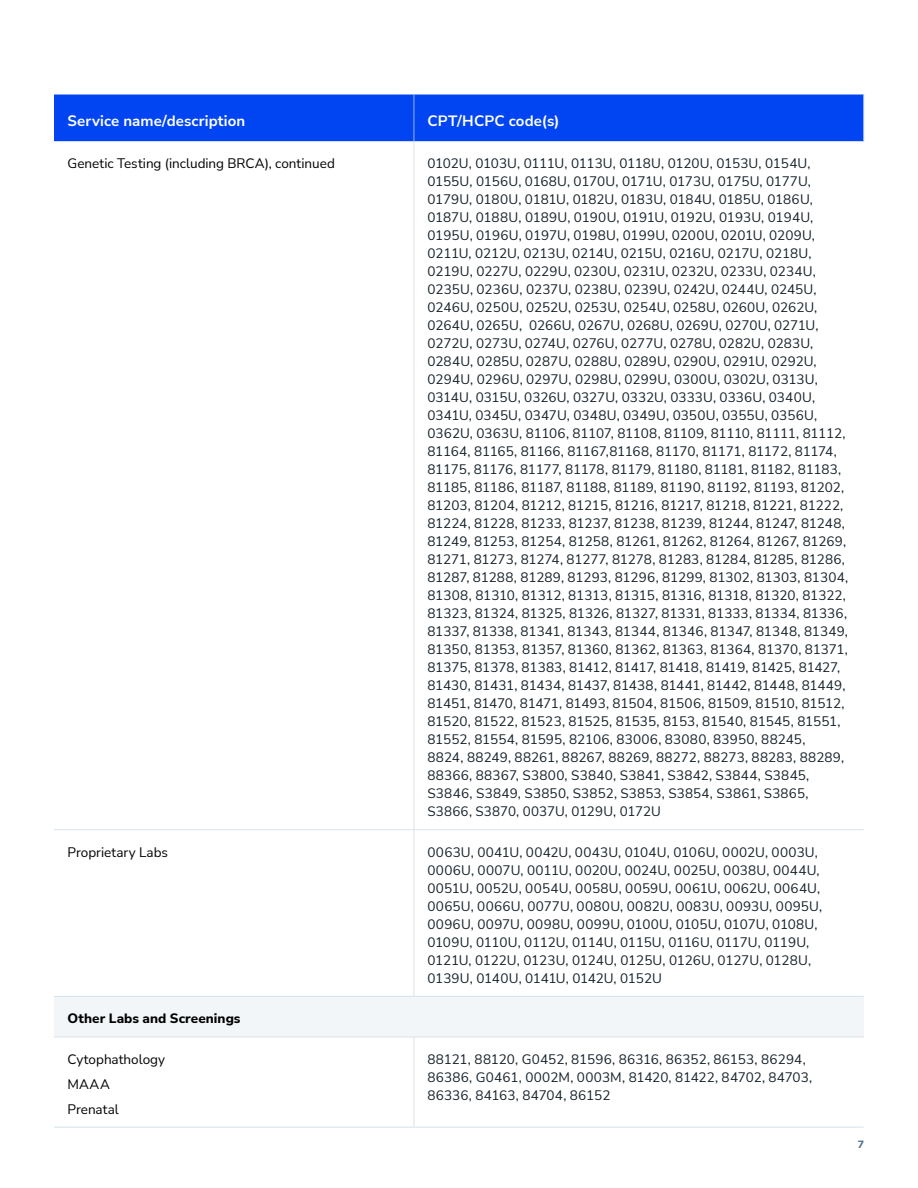
<style>
.page{position:relative;width:918px;height:1188px;background:#fff}
.page>*{position:absolute;margin:0;border:0;box-sizing:border-box;transform-origin:0 0}
.t1{font:700 15px "Nunito Sans";letter-spacing:.01em;color:#fff}
.t2{font:13.5px/18px "Nunito Sans";color:#152028}
.t3{font:13.5px/24.8px "Nunito Sans";color:#000}
.t4{font:800 13.5px "Nunito Sans";letter-spacing:.005em;color:#000}
.t5{font:800 10.5px "Nunito Sans";color:#4c7490}
</style>
<div class="page">
<div style="left:54px;top:94px;width:809px;height:47px;background:#0144f1"></div>
<div style="left:54px;top:996px;width:810px;height:41px;background:#f2f6f8"></div>
<hr style="left:863px;top:94px;width:1px;height:47px;background:#99b6fe">
<hr style="left:414px;top:94px;width:1px;height:47px;background:#99b6fe">
<hr style="left:414px;top:141px;width:1px;height:688px;background:#d7e2ea">
<hr style="left:54px;top:829px;width:360px;height:1px;background:#d7e2ea">
<hr style="left:414px;top:829px;width:450px;height:1px;background:#d7e2ea">
<hr style="left:414px;top:830px;width:1px;height:166px;background:#d7e2ea">
<hr style="left:54px;top:996px;width:360px;height:1px;background:#d7e2ea">
<hr style="left:414px;top:996px;width:450px;height:1px;background:#d7e2ea">
<hr style="left:54px;top:1037px;width:360px;height:1px;background:#d7e2ea">
<hr style="left:414px;top:1037px;width:450px;height:1px;background:#d7e2ea">
<hr style="left:414px;top:1037px;width:1px;height:90px;background:#d7e2ea">
<hr style="left:54px;top:1127px;width:360px;height:1px;background:#d7e2ea">
<hr style="left:414px;top:1127px;width:450px;height:1px;background:#d7e2ea">
<p class="t1" style="left:68px;top:110px;width:179px">Service name/description</p>
<p class="t1" style="left:427px;top:110px;width:134px">CPT/HCPC code(s)</p>
<p class="t3" style="left:68px;top:151px;width:269px">Genetic Testing (including BRCA), continued</p>
<p class="t2" style="left:427px;top:154px;width:422px">0102U, 0103U, 0111U, 0113U, 0118U, 0120U, 0153U, 0154U, 0155U, 0156U, 0168U, 0170U, 0171U, 0173U, 0175U, 0177U, 0179U, 0180U, 0181U, 0182U, 0183U, 0184U, 0185U, 0186U, 0187U, 0188U, 0189U, 0190U, 0191U, 0192U, 0193U, 0194U, 0195U, 0196U, 0197U, 0198U, 0199U, 0200U, 0201U, 0209U, 0211U, 0212U, 0213U, 0214U, 0215U, 0216U, 0217U, 0218U, 0219U, 0227U, 0229U, 0230U, 0231U, 0232U, 0233U, 0234U, 0235U, 0236U, 0237U, 0238U, 0239U, 0242U, 0244U, 0245U, 0246U, 0250U, 0252U, 0253U, 0254U, 0258U, 0260U, 0262U, 0264U, 0265U, 0266U, 0267U, 0268U, 0269U, 0270U, 0271U, 0272U, 0273U, 0274U, 0276U, 0277U, 0278U, 0282U, 0283U, 0284U, 0285U, 0287U, 0288U, 0289U, 0290U, 0291U, 0292U, 0294U, 0296U, 0297U, 0298U, 0299U, 0300U, 0302U, 0313U, 0314U, 0315U, 0326U, 0327U, 0332U, 0333U, 0336U, 0340U, 0341U, 0345U, 0347U, 0348U, 0349U, 0350U, 0355U, 0356U, 0362U, 0363U, 81106, 81107, 81108, 81109, 81110, 81111, 81112, 81164, 81165, 81166, 81167,81168, 81170, 81171, 81172, 81174, 81175, 81176, 81177, 81178, 81179, 81180, 81181, 81182, 81183, 81185, 81186, 81187, 81188, 81189, 81190, 81192, 81193, 81202, 81203, 81204, 81212, 81215, 81216, 81217, 81218, 81221, 81222, 81224, 81228, 81233, 81237, 81238, 81239, 81244, 81247, 81248, 81249, 81253, 81254, 81258, 81261, 81262, 81264, 81267, 81269, 81271, 81273, 81274, 81277, 81278, 81283, 81284, 81285, 81286, 81287, 81288, 81289, 81293, 81296, 81299, 81302, 81303, 81304, 81308, 81310, 81312, 81313, 81315, 81316, 81318, 81320, 81322, 81323, 81324, 81325, 81326, 81327, 81331, 81333, 81334, 81336, 81337, 81338, 81341, 81343, 81344, 81346, 81347, 81348, 81349, 81350, 81353, 81357, 81360, 81362, 81363, 81364, 81370, 81371, 81375, 81378, 81383, 81412, 81417, 81418, 81419, 81425, 81427, 81430, 81431, 81434, 81437, 81438, 81441, 81442, 81448, 81449, 81451, 81470, 81471, 81493, 81504, 81506, 81509, 81510, 81512, 81520, 81522, 81523, 81525, 81535, 8153, 81540, 81545, 81551, 81552, 81554, 81595, 82106, 83006, 83080, 83950, 88245,<br>8824, 88249, 88261, 88267, 88269, 88272, 88273, 88283, 88289, 88366, 88367, S3800, S3840, S3841, S3842, S3844, S3845, S3846, S3849, S3850, S3852, S3853, S3854, S3861, S3865, S3866, S3870, 0037U, 0129U, 0172U</p>
<p class="t3" style="left:68px;top:839px;width:102px">Proprietary Labs</p>
<p class="t2" style="left:427px;top:843px;width:396px">0063U, 0041U, 0042U, 0043U, 0104U, 0106U, 0002U, 0003U, 0006U, 0007U, 0011U, 0020U, 0024U, 0025U, 0038U, 0044U, 0051U, 0052U, 0054U, 0058U, 0059U, 0061U, 0062U, 0064U, 0065U, 0066U, 0077U, 0080U, 0082U, 0083U, 0093U, 0095U, 0096U, 0097U, 0098U, 0099U, 0100U, 0105U, 0107U, 0108U, 0109U, 0110U, 0112U, 0114U, 0115U, 0116U, 0117U, 0119U, 0121U, 0122U, 0123U, 0124U, 0125U, 0126U, 0127U, 0128U, 0139U, 0140U, 0141U, 0142U, 0152U</p>
<p class="t4" style="left:68px;top:1009px;width:175px">Other Labs and Screenings</p>
<p class="t3" style="left:68px;top:1047px;width:99px">Cytophathology<br>MAAA<br>Prenatal</p>
<p class="t2" style="left:427px;top:1050px;width:386px">88121, 88120, G0452, 81596, 86316, 86352, 86153, 86294,<br>86386, G0461, 0002M, 0003M, 81420, 81422, 84702, 84703,<br>86336, 84163, 84704, 86152</p>
<p class="t5" style="left:858px;top:1136px;width:8px">7</p>
</div>
